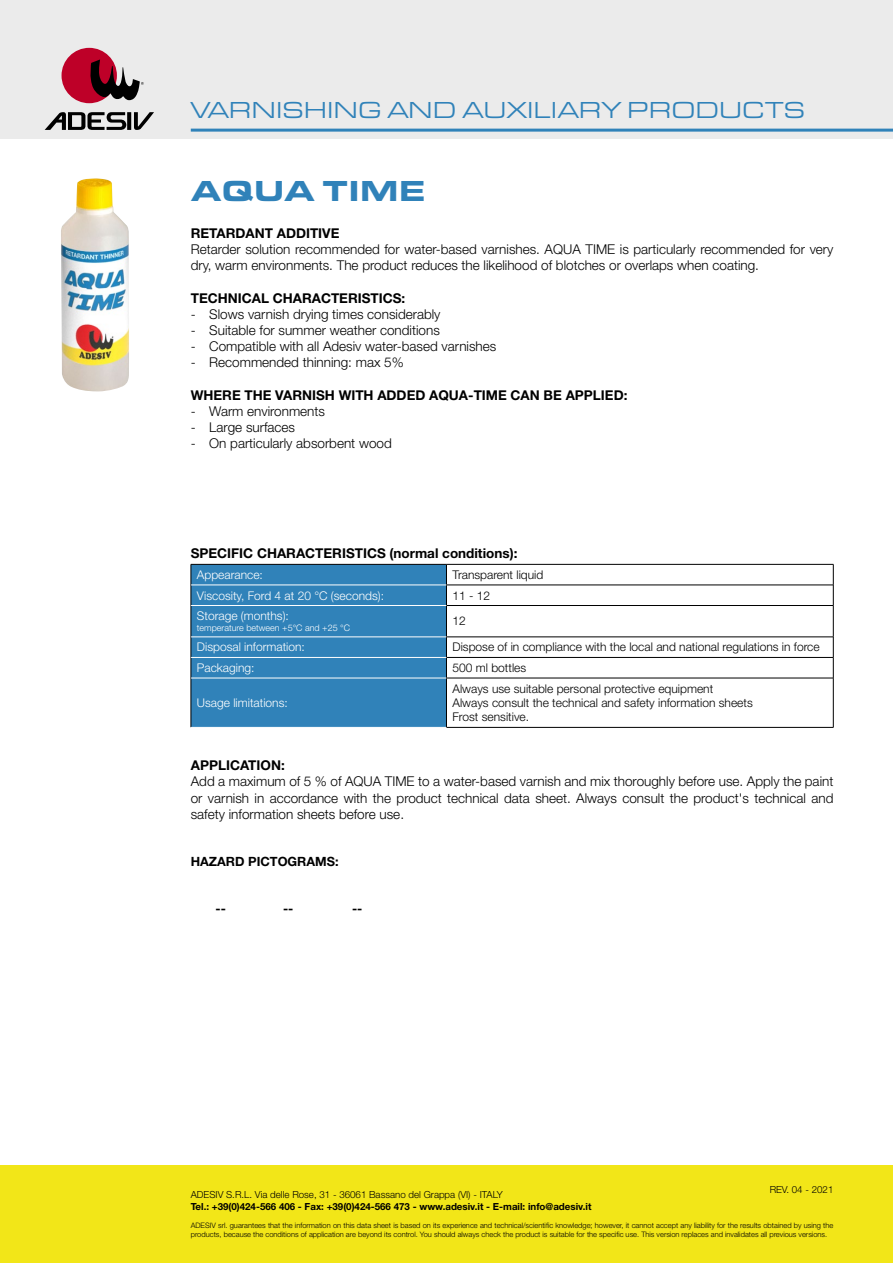
<style>
.page{position:relative;width:893px;height:1263px;background:#fff}
.page>*{position:absolute;margin:0;border:0;box-sizing:border-box;transform-origin:0 0}
.t1{font:900 30px "Eurostile Ext";color:#3082b9}
.t2{font:24px "Eurostile Ext";color:#3082b9}
.t3{font:300 13.5px/16.2px "Helvetica Neue LT Std";color:#000}
.t4{font:700 13.5px "Helvetica Neue LT Std";color:#000}
.t5{font:700 12.75px "Helvetica Neue LT Std";color:#000}
.t6{font:300 12px/14.4px "Helvetica Neue LT Std";color:#000}
.t7{font:300 12px "Helvetica Neue LT Std";color:#fff}
.t8{font:700 9.75px "Helvetica Neue LT Std";color:#000}
.t9{font:300 9.75px "Helvetica Neue LT Std";color:#000}
.t10{font:300 9px "Helvetica Neue LT Std";color:#fff}
.t11{font:300 7.5px/9px "Helvetica Neue LT Std";color:#000}
</style>
<div class="page">
<div style="left:0;top:0;width:893px;height:139px;background:#ebebeb"></div>
<div style="left:0;top:1165px;width:893px;height:98px;background:#f2e618"></div>
<div style="left:62px;top:48px;width:55px;height:55px;background:#be0028;border-radius:50%"></div>
<svg style="left:90px;top:59px;width:54px;height:41px"></svg>
<svg style="left:45px;top:112px;width:109px;height:18px"></svg>
<hr style="left:191px;top:129px;width:702px;height:3px;background:#3082b9">
<img style="left:61px;top:178px;width:68px;height:213px">
<hr style="left:446px;top:564px;width:387px;height:1px;background:#000">
<hr style="left:446px;top:585px;width:387px;height:1px;background:#000">
<svg style="left:833px;top:564px;width:1px;height:41px"></svg>
<hr style="left:446px;top:605px;width:387px;height:1px;background:#000">
<hr style="left:833px;top:606px;width:1px;height:31px;background:#000">
<hr style="left:446px;top:637px;width:387px;height:1px;background:#000">
<hr style="left:446px;top:657px;width:387px;height:1px;background:#000">
<div style="left:191px;top:564px;width:256px;height:163px;background:#3082b9"></div>
<svg style="left:833px;top:637px;width:1px;height:41px"></svg>
<hr style="left:191px;top:678px;width:1px;height:49px;background:#000">
<hr style="left:446px;top:678px;width:387px;height:1px;background:#000">
<hr style="left:446px;top:678px;width:1px;height:49px;background:#000">
<hr style="left:833px;top:678px;width:1px;height:49px;background:#000">
<hr style="left:446px;top:727px;width:387px;height:1px;background:#000">
<hr style="left:191px;top:585px;width:255px;height:1px;background:#fff">
<hr style="left:191px;top:605px;width:255px;height:1px;background:#fff">
<hr style="left:191px;top:637px;width:255px;height:1px;background:#fff">
<hr style="left:191px;top:657px;width:255px;height:1px;background:#fff">
<hr style="left:191px;top:678px;width:255px;height:1px;background:#fff">
<h2 class="t2" style="left:191px;top:93px;width:616px">VARNISHING AND AUXILIARY PRODUCTS</h2>
<h1 class="t1" style="left:191px;top:169px;width:236px">AQUA TIME</h1>
<p class="t4" style="left:191px;top:225px;width:150px">RETARDANT ADDITIVE</p>
<p class="t3" style="left:191px;top:241px;width:644px">Retarder solution recommended for water-based varnishes. AQUA TIME is particularly recommended for very dry, warm environments. The product reduces the likelihood of blotches or overlaps when coating.</p>
<p class="t4" style="left:191px;top:289px;width:216px">TECHNICAL CHARACTERISTICS:</p>
<p class="t3" style="left:191px;top:306px;width:251px">- Slows varnish drying times considerably</p>
<p class="t3" style="left:191px;top:322px;width:251px">- Suitable for summer weather conditions</p>
<p class="t3" style="left:191px;top:338px;width:307px">- Compatible with all Adesiv water-based varnishes</p>
<p class="t3" style="left:191px;top:354px;width:215px">- Recommended thinning: max 5%</p>
<p class="t4" style="left:191px;top:387px;width:438px">WHERE THE VARNISH WITH ADDED AQUA-TIME CAN BE APPLIED:</p>
<p class="t3" style="left:191px;top:403px;width:136px">- Warm environments</p>
<p class="t3" style="left:191px;top:419px;width:106px">- Large surfaces</p>
<p class="t3" style="left:191px;top:435px;width:203px">- On particularly absorbent wood</p>
<p class="t4" style="left:191px;top:545px;width:328px">SPECIFIC CHARACTERISTICS (normal conditions):</p>
<p class="t7" style="left:197px;top:567px;width:68px">Appearance:</p>
<p class="t6" style="left:452px;top:567px;width:92px">Transparent liquid</p>
<p class="t7" style="left:197px;top:588px;width:189px">Viscosity, Ford 4 at 20 °C (seconds):</p>
<p class="t6" style="left:452px;top:588px;width:39px">11 - 12</p>
<p class="t7" style="left:197px;top:608px;width:94px">Storage (months):</p>
<p class="t10" style="left:197px;top:622px;width:155px">temperature between +5°C and +25 °C</p>
<p class="t6" style="left:452px;top:614px;width:15px">12</p>
<p class="t7" style="left:197px;top:640px;width:109px">Disposal information:</p>
<p class="t6" style="left:452px;top:640px;width:369px">Dispose of in compliance with the local and national regulations in force</p>
<p class="t7" style="left:197px;top:660px;width:59px">Packaging:</p>
<p class="t6" style="left:452px;top:660px;width:75px">500 ml bottles</p>
<p class="t7" style="left:197px;top:695px;width:92px">Usage limitations:</p>
<p class="t6" style="left:452px;top:681px;width:302px">Always use suitable personal protective equipment<br>Always consult the technical and safety information sheets<br>Frost sensitive.</p>
<p class="t4" style="left:191px;top:757px;width:95px">APPLICATION:</p>
<p class="t3" style="left:191px;top:773px;width:644px;text-align:justify">Add a maximum of 5 % of AQUA TIME to a water-based varnish and mix thoroughly before use. Apply the paint or varnish in accordance with the product technical data sheet. Always consult the product's technical and safety information sheets before use.</p>
<p class="t5" style="left:191px;top:854px;width:149px">HAZARD PICTOGRAMS:</p>
<p class="t5" style="left:216px;top:900px;width:12px">--</p>
<p class="t5" style="left:283px;top:900px;width:12px">--</p>
<p class="t5" style="left:352px;top:900px;width:12px">--</p>
<p class="t9" style="left:770px;top:1184px;width:65px">REV. 04 - 2021</p>
<p class="t9" style="left:191px;top:1189px;width:314px">ADESIV S.R.L. Via delle Rose, 31 - 36061 Bassano del Grappa (VI) - ITALY</p>
<p class="t8" style="left:191px;top:1200px;width:402px">Tel.: +39(0)424-566 406 - Fax: +39(0)424-566 473 - www.adesiv.it - E-mail: info@adesiv.it</p>
<p class="t11" style="left:191px;top:1220px;width:644px">ADESIV srl. guarantees that the information on this data sheet is based on its experience and technical/scientific knowledge; however, it cannot accept any liability for the results obtained by using the products, because the conditions of application are beyond its control. You should always check the product is suitable for the specific use. This version replaces and invalidates all previous versions.</p>
</div>
